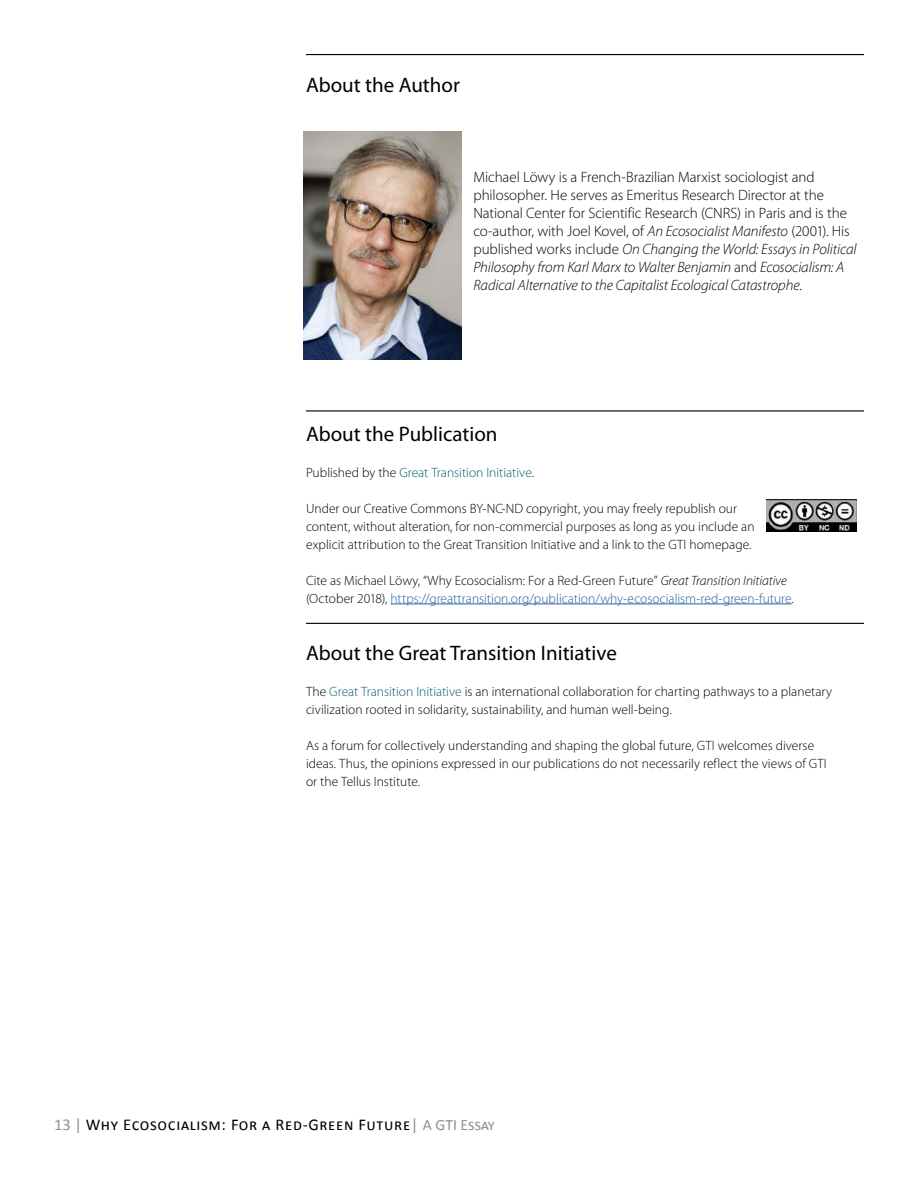
<style>
.page{position:relative;width:918px;height:1188px;background:#fff}
.page>*{position:absolute;margin:0;border:0;box-sizing:border-box;transform-origin:0 0}
.t1{font:21px "Myriad Pro";color:#000}
.t2{font:16.5px "Calibri";letter-spacing:.04em;color:#000}
.t3{font:300 15px/18px "Myriad Pro";letter-spacing:-.005em;color:#000}
.t4{font:300 13.5px/18px "Myriad Pro";color:#000}
.t5{font:300 13.5px/18px "Myriad Pro";color:#215e9e}
.t6{font:300 13.5px "Myriad Pro";color:#005c67}
.s1{font-style:italic}
.s2{color:#000}
.s3{font-style:italic;color:#000}
.s4{color:#005c67}
.s5{color:#8e9092}
.s6{font-size:15.75px;color:#8e9092}
</style>
<div class="page">
<hr style="left:306px;top:54px;width:558px;height:1px;background:#000">
<hr style="left:306px;top:410px;width:558px;height:2px;background:#000">
<hr style="left:390px;top:604px;width:402px;height:1px;background:#215e9e">
<hr style="left:306px;top:623px;width:558px;height:1px;background:#000">
<img style="left:303px;top:131px;width:158px;height:228px">
<img style="left:767px;top:500px;width:90px;height:32px">
<h1 class="t1" style="left:306px;top:72px;width:155px">About the Author</h1>
<p class="t3" style="left:473px;top:168px;width:385px">Michael Löwy is a French-Brazilian Marxist sociologist and philosopher. He serves as Emeritus Research Director at the National Center for Scientific Research (CNRS) in Paris and is the co-author, with Joel Kovel, of <span class="s1">An Ecosocialist Manifesto</span> (2001). His published works include <span class="s1">On Changing the World: Essays in Political Philosophy from Karl Marx to Walter Benjamin</span> and <span class="s1">Ecosocialism: A Radical Alternative to the Capitalist Ecological Catastrophe</span>.</p>
<h1 class="t1" style="left:306px;top:421px;width:193px">About the Publication</h1>
<p class="t6" style="left:306px;top:464px;width:230px"><span class="s2">Published by the</span> Great Transition Initiative<span class="s2">.</span></p>
<p class="t4" style="left:306px;top:499px;width:450px">Under our Creative Commons BY-NC-ND copyright, you may freely republish our content, without alteration, for non-commercial purposes as long as you include an explicit attribution to the Great Transition Initiative and a link to the GTI homepage.</p>
<p class="t5" style="left:306px;top:571px;width:489px"><span class="s2">Cite as Michael Löwy, “Why Ecosocialism: For a Red-Green Future”</span> <span class="s3">Great Transition Initiative </span><span class="s2">(October 2018),</span> https://greattransition.org/publication/why-ecosocialism-red-green-future<span class="s2">.</span></p>
<h1 class="t1" style="left:306px;top:640px;width:312px">About the Great Transition Initiative</h1>
<p class="t4" style="left:306px;top:683px;width:528px">The <span class="s4">Great Transition Initiative</span> is an international collaboration for charting pathways to a planetary civilization rooted in solidarity, sustainability, and human well-being.</p>
<p class="t4" style="left:306px;top:737px;width:522px">As a forum for collectively understanding and shaping the global future, GTI welcomes diverse ideas. Thus, the opinions expressed in our publications do not necessarily reflect the views of GTI or the Tellus Institute.</p>
<p class="t2" style="left:54px;top:1114px;width:442px"><span class="s5">13 |</span> Why Ecosocialism: For a Red-Green Future<span class="s5">|</span> <span class="s6">A GTI Essay</span></p>
</div>
